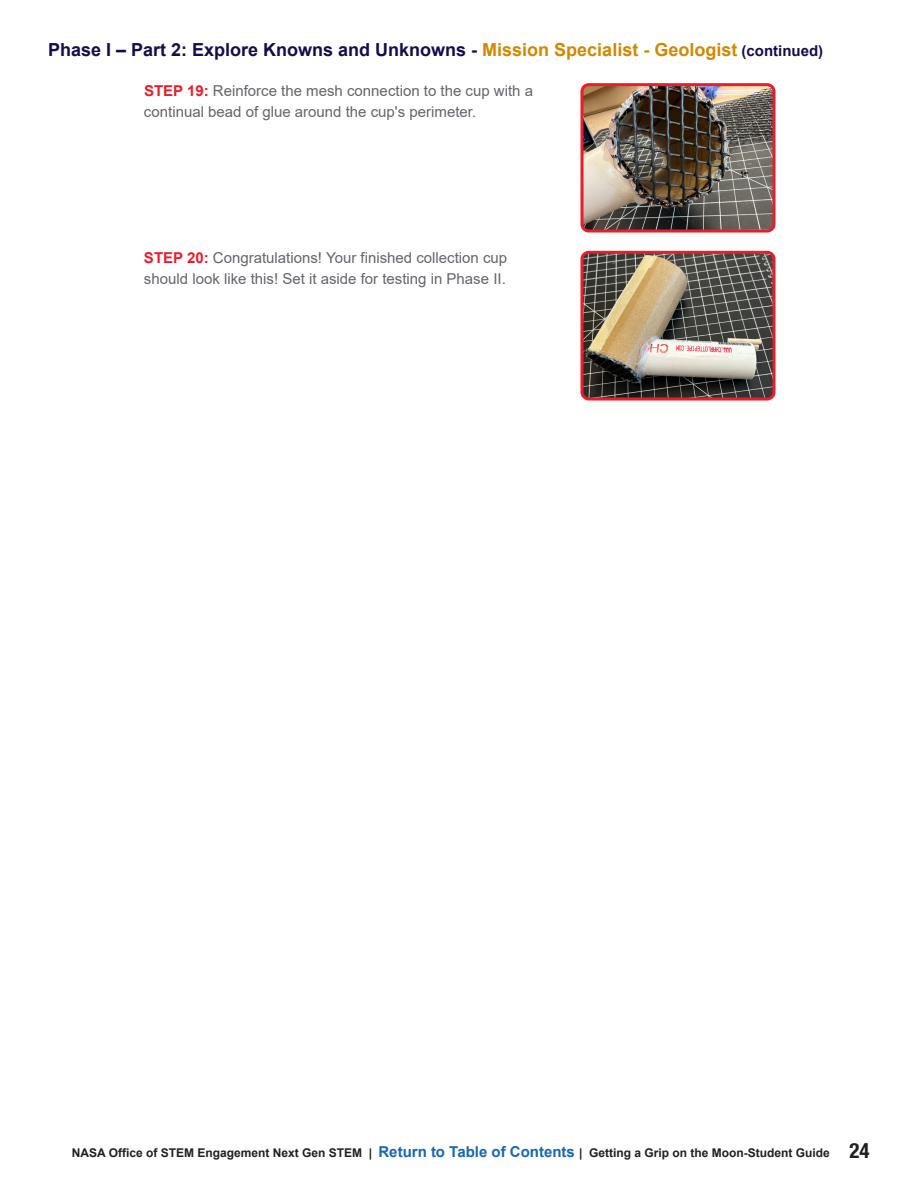
<style>
.page{position:relative;width:918px;height:1188px;background:#fff}
.page>*{position:absolute;margin:0;border:0;box-sizing:border-box;transform-origin:0 0}
.t1{font:700 18px "Arial";color:#160c4b}
.BODY{font:15px/21px "Arial";color:#62656a}
.t2{font:700 12px "Arial";color:#231f20}
.s1{color:#d18800}
.s2{font-size:15px}
.s3{font-weight:700;color:#eb1c2b}
.s4{font-size:15px;color:#1767b3}
.s5{font-family:"Helvetica Neue LT Std";font-stretch:condensed;font-size:21px}
</style>
<div class="page">
<img style="left:584px;top:87px;width:188px;height:141px">
<div style="left:580px;top:83px;width:196px;height:149px;border:3px solid #eb1c2b;border-radius:7px"></div>
<img style="left:584px;top:255px;width:188px;height:142px">
<div style="left:580px;top:251px;width:196px;height:150px;border:3px solid #eb1c2b;border-radius:7px"></div>
<h2 class="t1" style="left:48px;top:37px;width:776px">Phase I – Part 2: Explore Knowns and Unknowns - <span class="s1">Mission Specialist - Geologist</span> <span class="s2">(continued)</span></h2>
<p class="BODY" style="left:144px;top:80px;width:391px"><span class="s3">STEP 19:</span> Reinforce the mesh connection to the cup with a continual bead of glue around the cup's perimeter.</p>
<p class="BODY" style="left:144px;top:247px;width:365px"><span class="s3">STEP 20:</span> Congratulations! Your finished collection cup should look like this! Set it aside for testing in Phase II.</p>
<p class="t2" style="left:72px;top:1145px;width:799px">NASA Office of STEM Engagement Next Gen STEM | <span class="s4">Return to Table of Contents</span> | Getting a Grip on the Moon-Student Guide <span class="s5">24</span></p>
</div>
